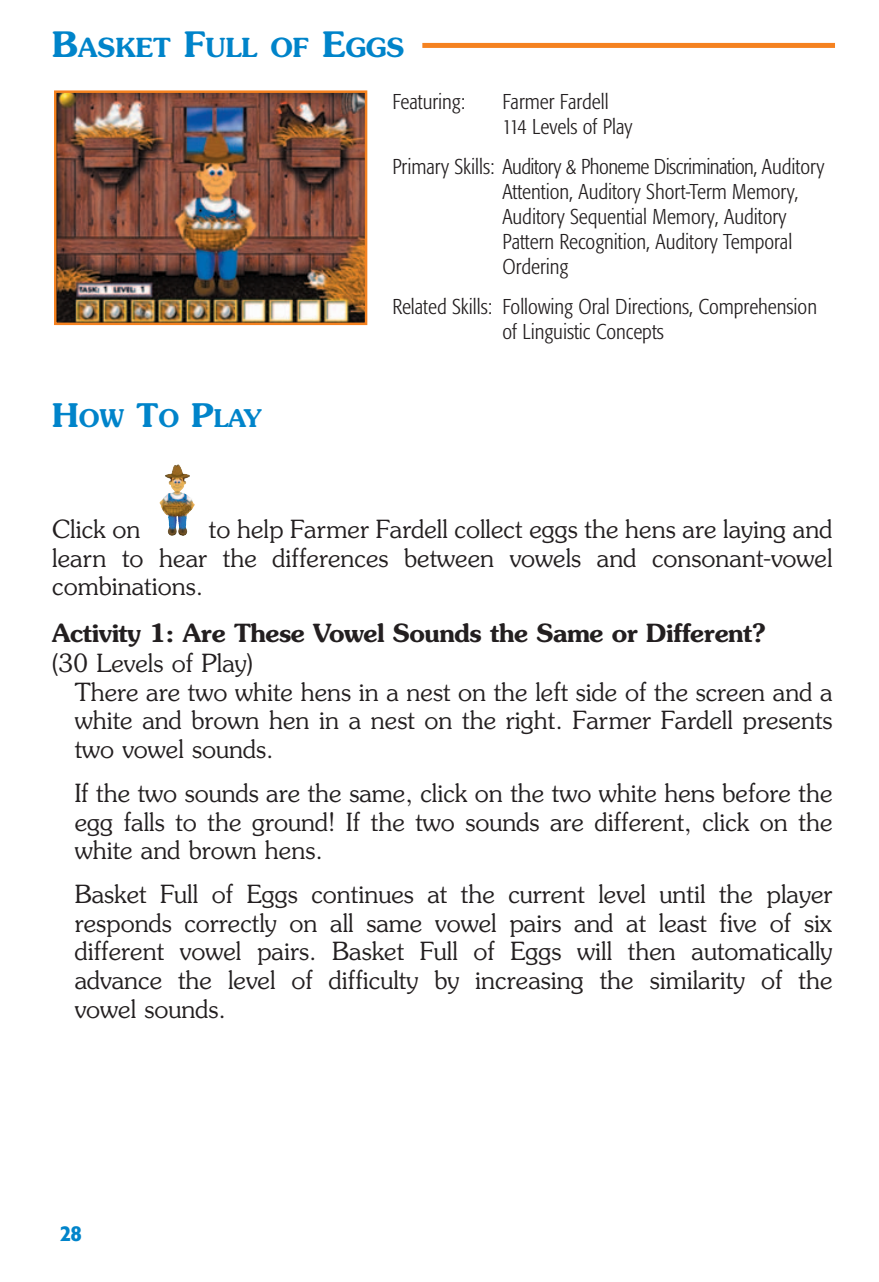
<style>
.page{position:relative;width:879px;height:1282px;background:#fff}
.page>*{position:absolute;margin:0;border:0;box-sizing:border-box;transform-origin:0 0}
.t1{font:600 26.25px "Souvenir";color:#0084ca}
.t2{font:300 25px/28.8px "Souvenir";color:#231f20;text-align:justify}
.t3{font:600 25px "Souvenir";letter-spacing:-.02em;color:#231f20}
.t4{font:600 24.5px "Souvenir";color:#0084ca}
.t5{font:500 condensed 22.5px "Formata";color:#0084ca}
.t6{font:300 condensed 21.25px/25px "Formata";color:#231f20}
.s1{font-size:35px}
.s2{font-size:32.5px}
</style>
<div class="page">
<svg style="left:54px;top:42px;width:781px;height:494px"></svg>
<p class="t1" style="left:52px;top:37px;width:353px"><span class="s1">B</span>ASKET <span class="s1">F</span>ULL OF <span class="s1">E</span>GGS</p>
<p class="t4" style="left:52px;top:408px;width:211px"><span class="s2">H</span>OW <span class="s2">T</span>O <span class="s2">P</span>LAY</p>
<p class="t6" style="left:392px;top:91px;width:74px">Featuring:</p>
<p class="t6" style="left:502px;top:91px;width:131px">Farmer Fardell<br>114 Levels of Play</p>
<p class="t6" style="left:502px;top:156px;width:323px;text-indent:-110px">Primary Skills: Auditory &amp; Phoneme Discrimination, Auditory Attention, Auditory Short-Term Memory, Auditory Sequential Memory, Auditory Pattern Recognition, Auditory Temporal Ordering</p>
<p class="t6" style="left:502px;top:296px;width:316px;text-indent:-110px">Related Skills: Following Oral Directions, Comprehension of Linguistic Concepts</p>
<p class="t2" style="left:52px;top:516px;width:782px;text-indent:157px">to help Farmer Fardell collect eggs the hens are laying and learn to hear the differences between vowels and consonant-vowel combinations.</p>
<p class="t3" style="left:52px;top:622px;width:715px">Activity 1: Are These Vowel Sounds the Same or Different?</p>
<p class="t2" style="left:75px;top:650px;width:759px;text-align:left;text-indent:-22px">(30 Levels of Play)<br>There are two white hens in a nest on the left side of the screen and a white and brown hen in a nest on the right. Farmer Fardell presents two vowel sounds.</p>
<p class="t2" style="left:75px;top:780px;width:759px">If the two sounds are the same, click on the two white hens before the egg falls to the ground! If the two sounds are different, click on the white and brown hens.</p>
<p class="t2" style="left:75px;top:881px;width:759px">Basket Full of Eggs continues at the current level until the player responds correctly on all same vowel pairs and at least five of six different vowel pairs. Basket Full of Eggs will then automatically advance the level of difficulty by increasing the similarity of the vowel sounds.</p>
<p class="t2" style="left:52px;top:516px;width:90px">Click on</p>
<p class="t5" style="left:60px;top:1224px;width:23px">28</p>
</div>
